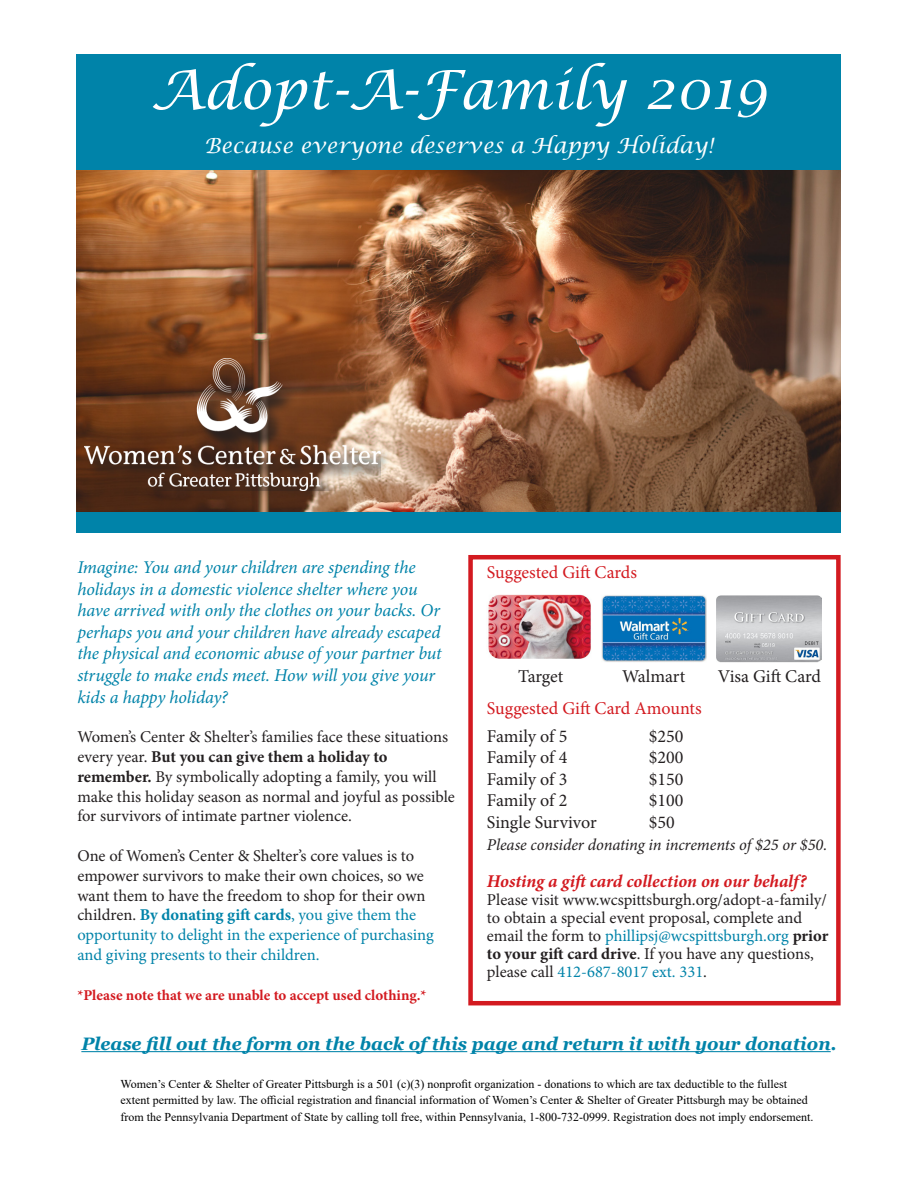
<style>
.page{position:relative;width:918px;height:1188px;background:#fff}
.page>*{position:absolute;margin:0;border:0;box-sizing:border-box;transform-origin:0 0}
.t1{font:italic 54px "Lucida Calligraphy";color:#fff}
.t2{font:italic 21px "Lucida Calligraphy";color:#fff}
.t3{font:italic 18px/21.6px "Minion Pro";letter-spacing:-.005em;color:#0083a9}
.t4{font:18px "Minion Pro";letter-spacing:-.005em;color:#231f20}
.t5{font:italic 700 18px "Georgia";color:#0083a9}
.t6{font:18px "Minion Pro";letter-spacing:-.005em;color:#d31a20}
.t7{font:italic 700 18px "Minion Pro";letter-spacing:-.005em;color:#d31a20}
.t8{font:16.5px/19.8px "Minion Pro";color:#231f20}
.t9{font:italic 16.5px "Minion Pro";letter-spacing:-.005em;color:#231f20}
.t10{font:700 15px "Minion Pro";color:#d31a20}
.t11{font:12px/16.5px "Times New Roman";color:#000}
.s1{font-weight:700}
.s2{font-weight:700;color:#0083a9}
.s3{color:#0083a9}
</style>
<div class="page">
<img style="left:77px;top:170px;width:764px;height:342px">
<div style="left:76px;top:54px;width:765px;height:116px;background:#0083a9"></div>
<div style="left:76px;top:512px;width:765px;height:21px;background:#0083a9"></div>
<div style="left:82px;top:356px;width:311px;height:147px;background:#231f20;opacity:.75"></div>
<img style="left:84px;top:359px;width:297px;height:131px">
<hr style="left:81px;top:1051px;width:386px;height:1px;background:#0083a9">
<hr style="left:472px;top:1051px;width:359px;height:1px;background:#0083a9">
<div style="left:468px;top:555px;width:373px;height:450px;border:4px solid #d31a20"></div>
<img style="left:488px;top:595px;width:103px;height:63px">
<img style="left:602px;top:595px;width:105px;height:67px">
<img style="left:717px;top:595px;width:105px;height:67px">
<p class="t1" style="left:150px;top:57px;width:619px">Adopt-A-Family 2019</p>
<p class="t2" style="left:204px;top:133px;width:510px">Because everyone deserves a Happy Holiday!</p>
<p class="t3" style="left:77px;top:556px;width:366px">Imagine: You and your children are spending the holidays in a domestic violence shelter where you have arrived with only the clothes on your backs. Or perhaps you and your children have already escaped the physical and economic abuse of your partner but struggle to make ends meet. How will you give your kids a happy holiday?</p>
<p class="t8" style="left:77px;top:727px;width:379px">Women’s Center &amp; Shelter’s families face these situations every year. <span class="s1">But you can give them a holiday to remember.</span> By symbolically adopting a family, you will make this holiday season as normal and joyful as possible for survivors of intimate partner violence.</p>
<p class="t8" style="left:77px;top:846px;width:358px">One of Women’s Center &amp; Shelter’s core values is to empower survivors to make their own choices, so we want them to have the freedom to shop for their own children. <span class="s2">By donating gift cards</span><span class="s3">, you give them the opportunity to delight in the experience of purchasing and giving presents to their children.</span></p>
<p class="t10" style="left:77px;top:984px;width:351px">*Please note that we are unable to accept used clothing.*</p>
<p class="t6" style="left:487px;top:560px;width:152px">Suggested Gift Cards</p>
<p class="t4" style="left:518px;top:664px;width:47px">Target</p>
<p class="t4" style="left:622px;top:664px;width:65px">Walmart</p>
<p class="t4" style="left:718px;top:664px;width:105px">Visa Gift Card</p>
<p class="t6" style="left:487px;top:696px;width:216px">Suggested Gift Card Amounts</p>
<p class="t4" style="left:487px;top:724px;width:82px">Family of 5</p>
<p class="t4" style="left:649px;top:724px;width:36px">$250</p>
<p class="t4" style="left:487px;top:745px;width:82px">Family of 4</p>
<p class="t4" style="left:649px;top:745px;width:36px">$200</p>
<p class="t4" style="left:487px;top:767px;width:82px">Family of 3</p>
<p class="t4" style="left:649px;top:767px;width:36px">$150</p>
<p class="t4" style="left:487px;top:789px;width:82px">Family of 2</p>
<p class="t4" style="left:649px;top:789px;width:36px">$100</p>
<p class="t4" style="left:487px;top:810px;width:111px">Single Survivor</p>
<p class="t4" style="left:649px;top:810px;width:27px">$50</p>
<p class="t9" style="left:487px;top:833px;width:342px">Please consider donating in increments of $25 or $50.</p>
<p class="t7" style="left:487px;top:868px;width:321px">Hosting a gift card collection on our behalf?</p>
<p class="t8" style="left:487px;top:891px;width:343px;line-height:18px">Please visit www.wcspittsburgh.org/adopt-a-family/ to obtain a special event proposal, complete and email the form to <span class="s3">phillipsj@wcspittsburgh.org</span> <span class="s1">prior to your gift card drive</span>. If you have any questions, please call <span class="s3">412-687-8017 ext. 331</span>.</p>
<p class="t5" style="left:81px;top:1032px;width:757px">Please fill out the form on the back of this page and return it with your donation.</p>
<p class="t11" style="left:121px;top:1075px;width:694px">Women’s Center &amp; Shelter of Greater Pittsburgh is a 501 (c)(3) nonprofit organization - donations to which are tax deductible to the fullest extent permitted by law. The official registration and financial information of Women’s Center &amp; Shelter of Greater Pittsburgh may be obtained from the Pennsylvania Department of State by calling toll free, within Pennsylvania, 1-800-732-0999. Registration does not imply endorsement.</p>
</div>
